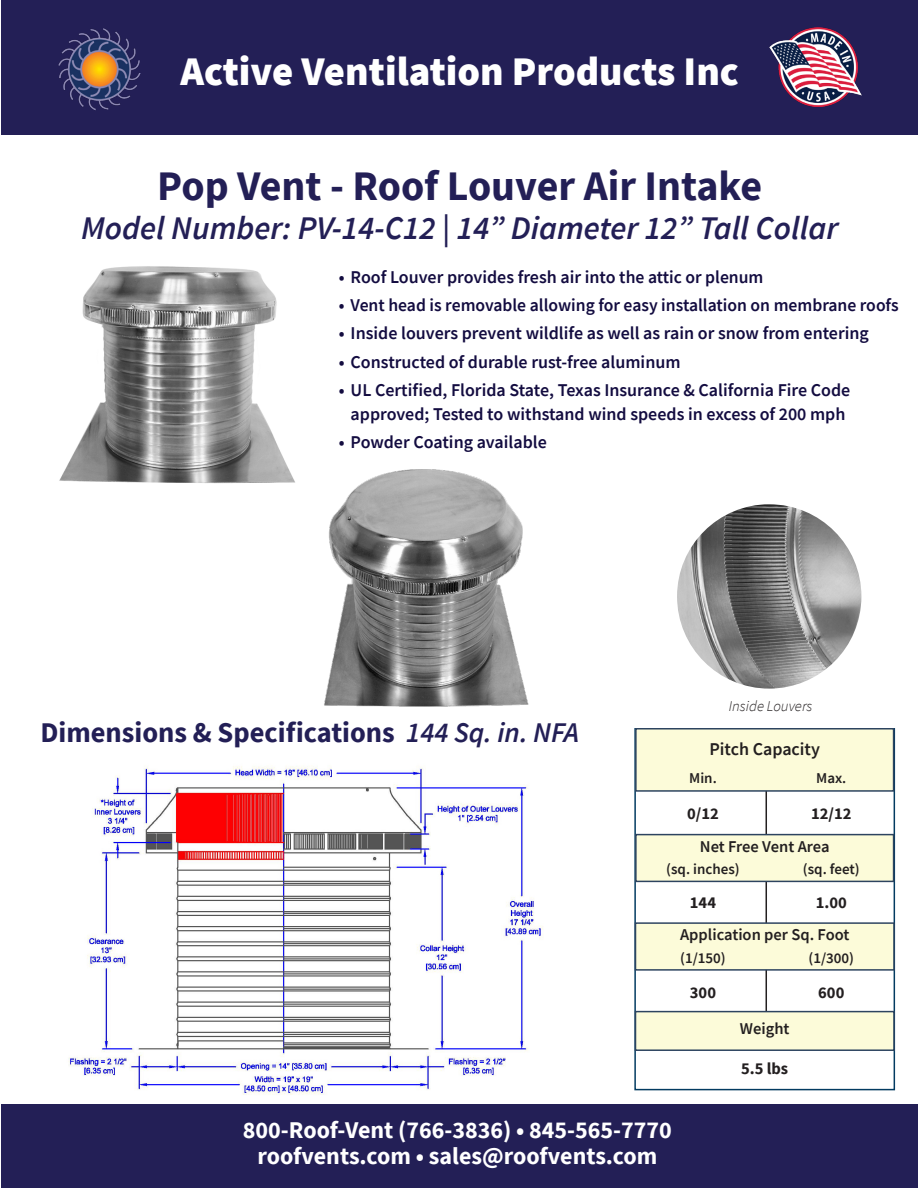
<style>
.page{position:relative;width:918px;height:1188px;background:#fff}
.page>*{position:absolute;margin:0;border:0;box-sizing:border-box;transform-origin:0 0}
.t1{font:700 42px "Source Sans Pro";color:#231f56}
.t2{font:900 40.5px "Source Sans Pro";color:#fff}
.t3{font:italic 600 33px "Source Sans Pro";color:#231f56}
.t4{font:700 28.5px "Source Sans Pro";color:#231f56}
.t5{font:700 24px/25.5px "Source Sans Pro";color:#fff;text-align:center}
.t6{font:600 18px/24px "Source Sans Pro";color:#130c40;text-align:center}
.t7{font:600 18px "Source Sans Pro";color:#231f20}
.t8{font:600 16.5px "Source Sans Pro";color:#231f20}
.t9{font:700 16.5px "Source Sans Pro";color:#231f20}
.t10{font:600 15px "Source Sans Pro";color:#231f20}
.t11{font:italic 300 15px "Source Sans Pro";color:#231f20}
.s1{font-weight:600;font-style:italic}
</style>
<div class="page">
<div style="left:1px;top:0;width:917px;height:135px;background:#231f56"></div>
<img style="left:58px;top:28px;width:83px;height:83px">
<img style="left:769px;top:28px;width:92px;height:79px">
<div style="left:1px;top:1105px;width:917px;height:83px;background:#231f56"></div>
<div style="left:634px;top:728px;width:261px;height:362px;background:#fff;border:2px solid #033b61"></div>
<hr style="left:766px;top:791px;width:1px;height:221px;background:#231f20">
<img style="left:68px;top:766px;width:475px;height:329px">
<div style="left:635px;top:728px;width:259px;height:64px;background:#fcfbd9;border:2px solid #2d4460"></div>
<div style="left:635px;top:834px;width:259px;height:48px;background:#fcfbd9;border:2px solid #2d4460"></div>
<div style="left:635px;top:1011px;width:260px;height:40px;background:#fcfbd9;border:2px solid #2d4460"></div>
<div style="left:635px;top:922px;width:260px;height:49px;background:#fcfbd9;border:2px solid #2d4460"></div>
<img style="left:324px;top:469px;width:205px;height:238px">
<img style="left:59px;top:266px;width:236px;height:218px">
<img style="left:677px;top:504px;width:184px;height:185px;border-radius:92px">
<h2 class="t2" style="left:180px;top:43px;width:560px">Active Ventilation Products Inc</h2>
<p class="t1" style="left:157px;top:157px;width:606px">Pop Vent - Roof Louver Air Intake</p>
<p class="t3" style="left:81px;top:206px;width:759px">Model Number: PV-14-C12 | 14” Diameter 12” Tall Collar</p>
<p class="t6" style="left:339px;top:265px;width:426px">• Roof Louver provides fresh air into the attic or plenum</p>
<p class="t6" style="left:339px;top:293px;width:561px">• Vent head is removable allowing for easy installation on membrane roofs</p>
<p class="t6" style="left:339px;top:321px;width:532px">• Inside louvers prevent wildlife as well as rain or snow from entering</p>
<p class="t6" style="left:339px;top:350px;width:343px">• Constructed of durable rust-free aluminum</p>
<p class="t6" style="left:339px;top:378px;width:513px">• UL Certified, Florida State, Texas Insurance &amp; California Fire Code approved; Tested to withstand wind speeds in excess of 200 mph</p>
<p class="t6" style="left:339px;top:430px;width:209px">• Powder Coating available</p>
<p class="t4" style="left:40px;top:713px;width:540px">Dimensions &amp; Specifications <span class="s1">144 Sq. in. NFA</span></p>
<p class="t11" style="left:729px;top:697px;width:85px">Inside Louvers</p>
<p class="t7" style="left:709px;top:737px;width:112px">Pitch Capacity</p>
<p class="t10" style="left:689px;top:768px;width:29px">Min.</p>
<p class="t9" style="left:687px;top:802px;width:33px">0/12</p>
<p class="t10" style="left:816px;top:768px;width:32px">Max.</p>
<p class="t9" style="left:811px;top:802px;width:42px">12/12</p>
<p class="t8" style="left:700px;top:836px;width:131px">Net Free Vent Area</p>
<p class="t10" style="left:666px;top:859px;width:75px">(sq. inches)</p>
<p class="t9" style="left:690px;top:892px;width:28px">144</p>
<p class="t10" style="left:803px;top:859px;width:58px">(sq. feet)</p>
<p class="t9" style="left:816px;top:892px;width:33px">1.00</p>
<p class="t8" style="left:680px;top:924px;width:171px">Application per Sq. Foot</p>
<p class="t10" style="left:680px;top:948px;width:47px">(1/150)</p>
<p class="t9" style="left:690px;top:981px;width:28px">300</p>
<p class="t8" style="left:740px;top:1018px;width:51px">Weight</p>
<p class="t9" style="left:741px;top:1057px;width:49px">5.5 lbs</p>
<p class="t10" style="left:808px;top:948px;width:47px">(1/300)</p>
<p class="t9" style="left:818px;top:981px;width:28px">600</p>
<h3 class="t5" style="left:243px;top:1117px;width:430px">800-Roof-Vent (766-3836) • 845-565-7770 roofvents.com • sales@roofvents.com</h3>
</div>
